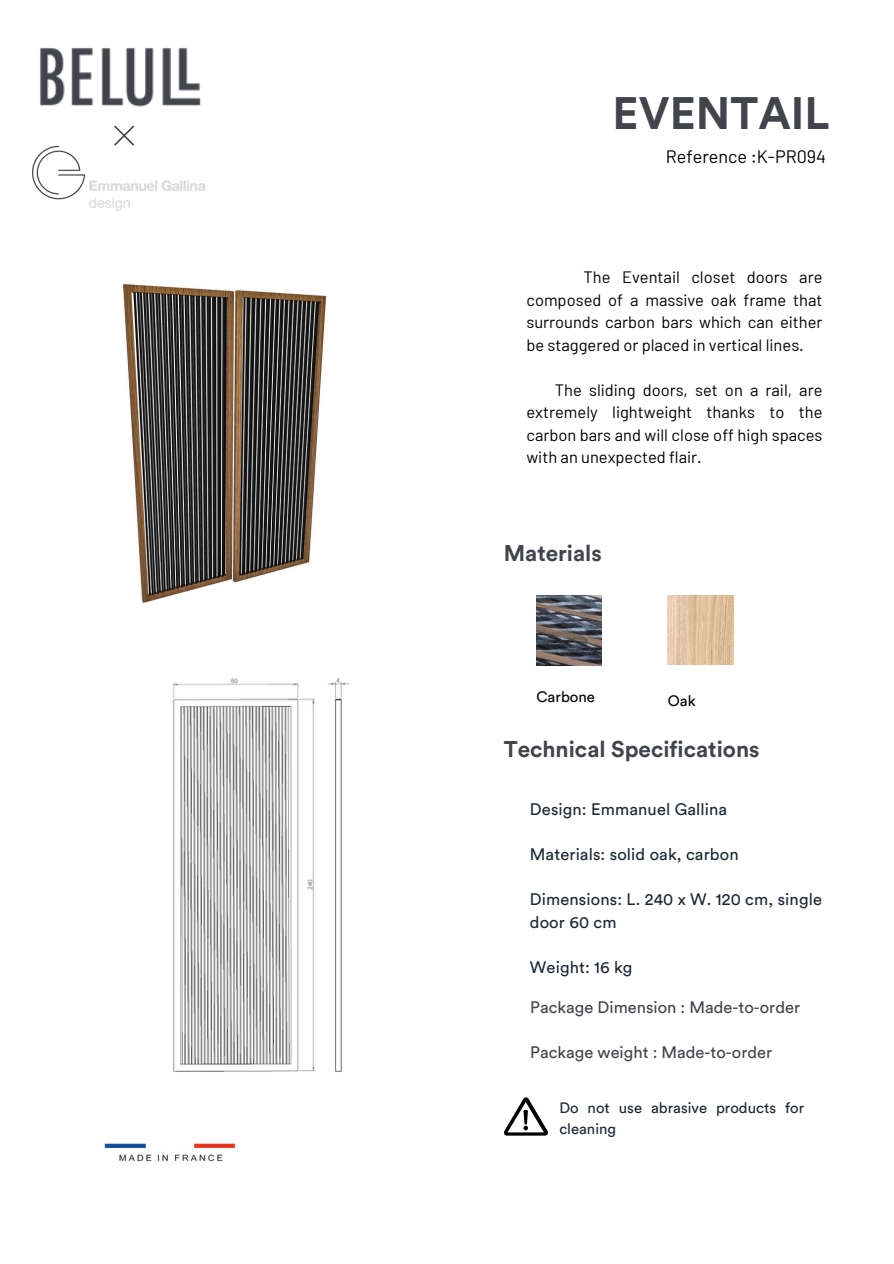
<style>
.page{position:relative;width:894px;height:1264px;background:#fff}
.page>*{position:absolute;margin:0;border:0;box-sizing:border-box;transform-origin:0 0}
.t1{font:700 45px "Circular Std";color:#41444a}
.t2{font:700 22.5px "Circular Std";color:#41444a}
.t3{font:18px "Barlow";color:#000}
.t4{font:16.5px/22.5px "Barlow";color:#000;text-align:justify}
.t5{font:16.5px/22.5px "Circular Std";letter-spacing:.01em;color:#1a2732}
.t6{font:16.5px "Circular Std";color:#41444a}
.t7{font:15px "Circular Std";color:#000}
.t8{font:14.85px/20.1px "Circular Std";color:#1a2732}
</style>
<div class="page">
<img style="left:40px;top:48px;width:161px;height:59px">
<img style="left:32px;top:146px;width:172px;height:65px">
<img style="left:172px;top:677px;width:177px;height:395px">
<img style="left:123px;top:283px;width:204px;height:321px">
<img style="left:536px;top:595px;width:65px;height:70px">
<img style="left:667px;top:596px;width:65px;height:68px">
<img style="left:104px;top:1143px;width:132px;height:19px">
<svg style="left:503px;top:1097px;width:45px;height:38px"></svg>
<svg style="left:105px;top:146px;width:38px;height:9px"></svg>
<h4 class="t1" style="left:612px;top:93px;width:218px">EVENTAIL</h4>
<h4 class="t3" style="left:665px;top:145px;width:162px">Reference :K-PR094</h4>
<p class="t4" style="left:526px;top:265px;width:297px;text-indent:57px">The Eventail closet doors are composed of a massive oak frame that surrounds carbon bars which can either be staggered or placed in vertical lines.</p>
<p class="t4" style="left:526px;top:378px;width:297px;text-indent:28px">The sliding doors, set on a rail, are extremely lightweight thanks to the carbon bars and will close off high spaces with an unexpected flair.</p>
<h3 class="t2" style="left:503px;top:543px;width:100px">Materials</h3>
<h3 class="t7" style="left:536px;top:690px;width:60px">Carbone</h3>
<h3 class="t7" style="left:667px;top:693px;width:29px">Oak</h3>
<p class="t2" style="left:503px;top:738px;width:257px">Technical Specifications</p>
<h4 class="t5" style="left:529px;top:798px;width:199px">Design: Emmanuel Gallina</h4>
<h2 class="t5" style="left:529px;top:843px;width:210px">Materials: solid oak, carbon</h2>
<p class="t5" style="left:529px;top:888px;width:293px">Dimensions: L. 240 x W. 120 cm, single door 60 cm</p>
<p class="t5" style="left:529px;top:956px;width:104px">Weight: 16 kg</p>
<p class="t6" style="left:530px;top:1000px;width:271px">Package Dimension : Made-to-order</p>
<p class="t6" style="left:530px;top:1045px;width:243px">Package weight : Made-to-order</p>
<h3 class="t8" style="left:559px;top:1098px;width:246px">Do not use abrasive products for cleaning</h3>
</div>
